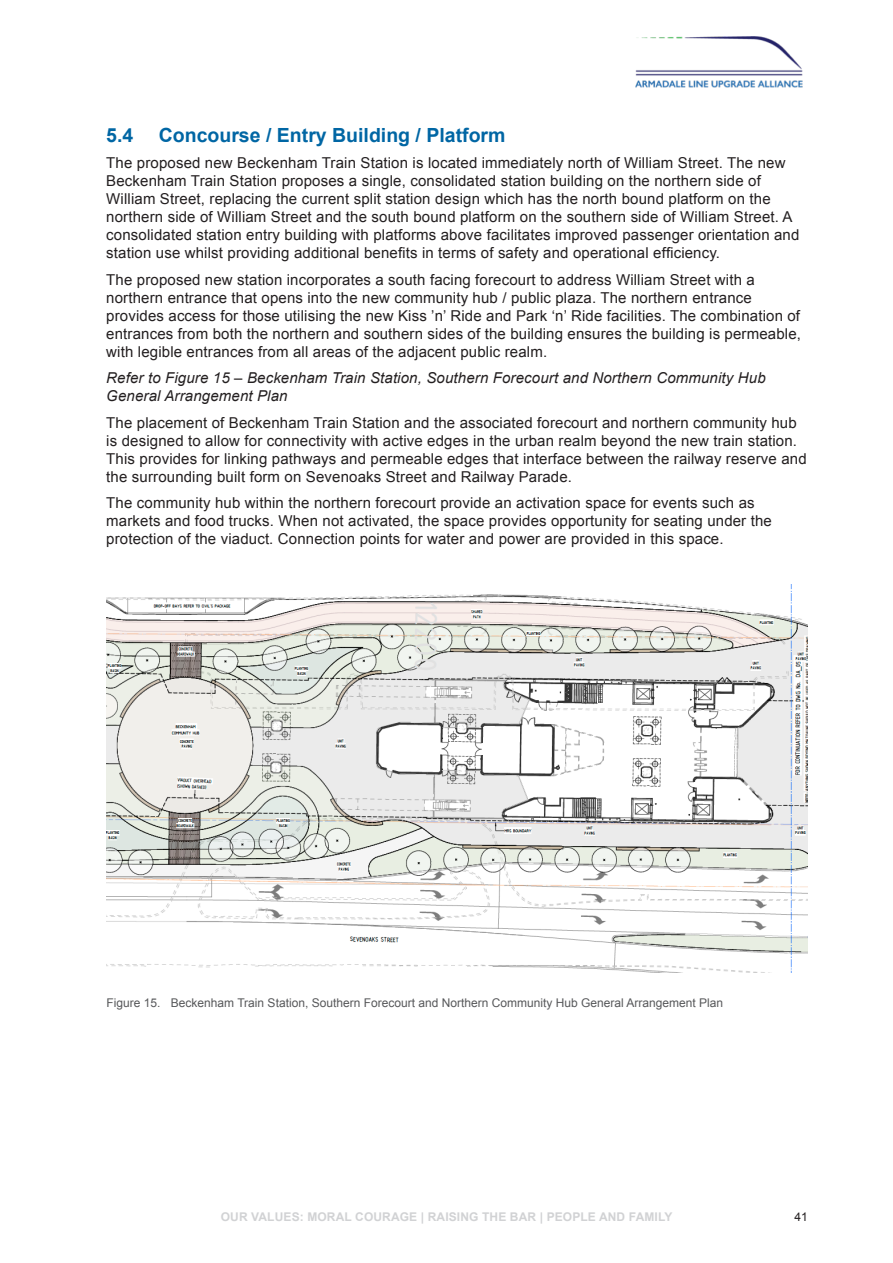
<style>
.page{position:relative;width:893px;height:1263px;background:#fff}
.page>*{position:absolute;margin:0;border:0;box-sizing:border-box;transform-origin:0 0}
.t1{font:700 19.5px "Arial";color:#0066a4}
.Body_Text{font:15px/18px "Arial";letter-spacing:.01em;color:#231f20}
.Body_Italics{font:italic 15px/18px "Arial";letter-spacing:.01em;color:#231f20}
.t2{font:12px "Arial";color:#57585a}
.t3{font:700 12px "Arial";letter-spacing:.01em;color:#d1d2d4}
.t4{font:12px "Arial";color:#231f20}
</style>
<div class="page">
<img style="left:636px;top:36px;width:167px;height:52px">
<img style="left:106px;top:585px;width:702px;height:387px">
<p class="t1" style="left:106px;top:122px;width:29px">5.4</p>
<p class="t1" style="left:159px;top:122px;width:348px">Concourse / Entry Building / Platform</p>
<p class="Body_Text" style="left:106px;top:154px;width:695px">The proposed new Beckenham Train Station is located immediately north of William Street. The new Beckenham Train Station proposes a single, consolidated station building on the northern side of William Street, replacing the current split station design which has the north bound platform on the northern side of William Street and the south bound platform on the southern side of William Street. A consolidated station entry building with platforms above facilitates improved passenger orientation and station use whilst providing additional benefits in terms of safety and operational efficiency.</p>
<p class="Body_Text" style="left:106px;top:271px;width:696px">The proposed new station incorporates a south facing forecourt to address William Street with a northern entrance that opens into the new community hub / public plaza. The northern entrance provides access for those utilising the new Kiss ’n’ Ride and Park ‘n’ Ride facilities. The combination of entrances from both the northern and southern sides of the building ensures the building is permeable, with legible entrances from all areas of the adjacent public realm.</p>
<p class="Body_Italics" style="left:106px;top:369px;width:661px">Refer to Figure 15 – Beckenham Train Station, Southern Forecourt and Northern Community Hub<br>General Arrangement Plan</p>
<p class="Body_Text" style="left:106px;top:414px;width:702px">The placement of Beckenham Train Station and the associated forecourt and northern community hub is designed to allow for connectivity with active edges in the urban realm beyond the new train station.<br>This provides for linking pathways and permeable edges that interface between the railway reserve and the surrounding built form on Sevenoaks Street and Railway Parade.</p>
<p class="Body_Text" style="left:106px;top:494px;width:667px">The community hub within the northern forecourt provide an activation space for events such as markets and food trucks. When not activated, the space provides opportunity for seating under the protection of the viaduct. Connection points for water and power are provided in this space.</p>
<p class="t2" style="left:106px;top:995px;width:618px">Figure 15. Beckenham Train Station, Southern Forecourt and Northern Community Hub General Arrangement Plan</p>
<p class="t3" style="left:221px;top:1208px;width:453px">OUR VALUES: MORAL COURAGE | RAISING THE BAR | PEOPLE AND FAMILY</p>
<p class="t4" style="left:795px;top:1208px;width:15px">41</p>
</div>
